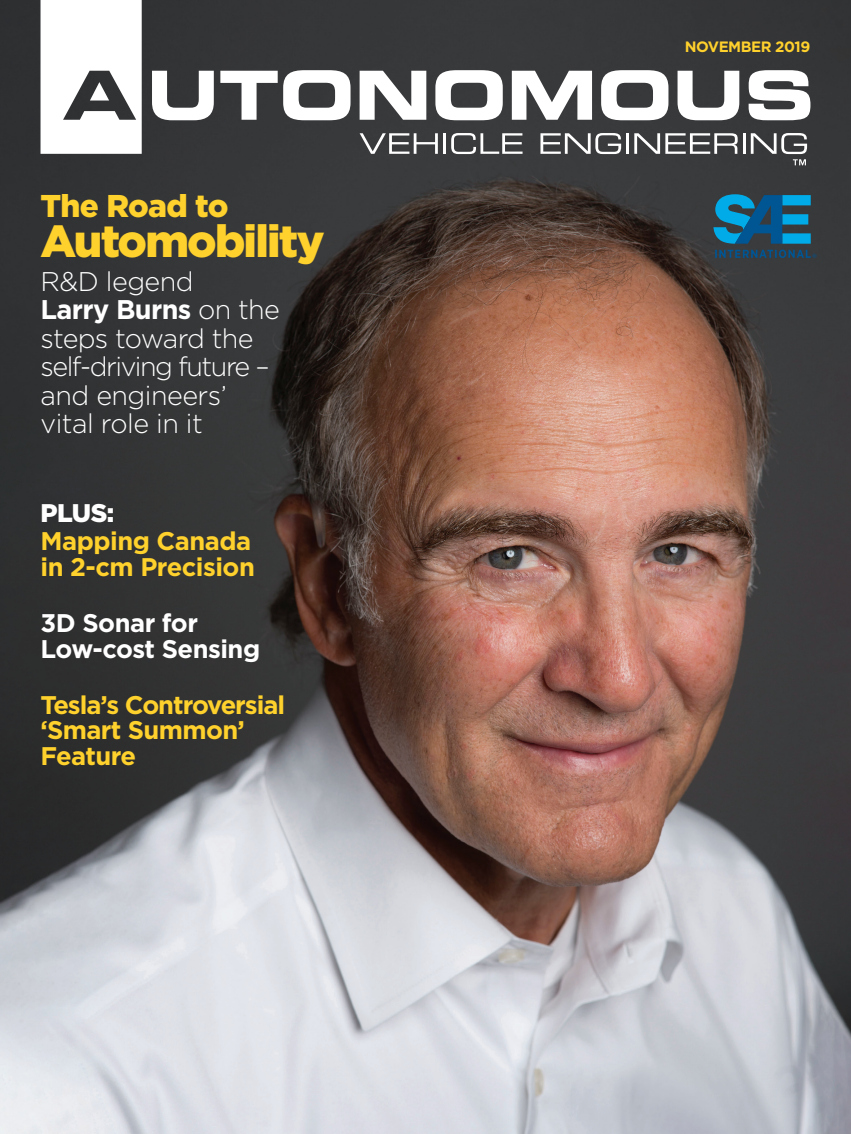
<style>
.page{position:relative;width:851px;height:1134px;background:#fff}
.page>*{position:absolute;margin:0;border:0;box-sizing:border-box;transform-origin:0 0}
.t1{font:900 45px "Gotham";letter-spacing:-.04em;color:#ffd12c}
.t2{font:900 31.5px "Gotham";letter-spacing:-.02em;color:#ffd12c}
.t3{font:300 27px/28.5px "Gotham";letter-spacing:-.025em;color:#fff}
.t4{font:700 25.5px/25.5px "Gotham";letter-spacing:-.025em;color:#ffd12c}
.t5{font:700 25.5px/25.5px "Gotham";letter-spacing:-.02em;color:#fff}
.t6{font:900 25.5px "Gotham";color:#fff}
.t7{font:700 15px "Gotham";letter-spacing:-.03em;color:#ffd12c}
.s1{font-weight:700}
</style>
<div class="page">
<img style="left:0;top:0;width:850px;height:1134px">
<svg style="left:152px;top:71px;width:62px;height:49px"></svg>
<svg style="left:220px;top:70px;width:130px;height:50px"></svg>
<svg style="left:359px;top:71px;width:67px;height:49px"></svg>
<svg style="left:435px;top:70px;width:67px;height:50px"></svg>
<svg style="left:512px;top:71px;width:80px;height:49px"></svg>
<svg style="left:601px;top:70px;width:67px;height:50px"></svg>
<svg style="left:677px;top:71px;width:62px;height:49px"></svg>
<svg style="left:748px;top:70px;width:62px;height:50px"></svg>
<svg style="left:359px;top:133px;width:79px;height:21px"></svg>
<hr style="left:443px;top:133px;width:3px;height:21px;background:#fff">
<svg style="left:451px;top:133px;width:71px;height:21px"></svg>
<svg style="left:540px;top:133px;width:81px;height:21px"></svg>
<hr style="left:626px;top:133px;width:3px;height:21px;background:#fff">
<svg style="left:634px;top:133px;width:103px;height:21px"></svg>
<hr style="left:742px;top:133px;width:3px;height:21px;background:#fff">
<svg style="left:41px;top:0;width:101px;height:154px"></svg>
<svg style="left:750px;top:133px;width:57px;height:32px"></svg>
<svg style="left:713px;top:194px;width:103px;height:64px;background:#1a6183"></svg>
<p class="t2" style="left:40px;top:184px;width:189px">The Road to</p>
<h1 class="t1" style="left:40px;top:210px;width:285px">Automobility</h1>
<p class="t3" style="left:40px;top:266px;width:241px">R&amp;D legend<br><span class="s1">Larry Burns</span> on the steps toward the self-driving future – and engineers’ vital role in it</p>
<p class="t6" style="left:40px;top:495px;width:75px">PLUS:</p>
<p class="t4" style="left:40px;top:528px;width:216px">Mapping Canada in 2-cm Precision</p>
<p class="t5" style="left:40px;top:610px;width:221px">3D Sonar for<br>Low-cost Sensing</p>
<p class="t4" style="left:40px;top:692px;width:246px">Tesla’s Controversial ‘Smart Summon’<br>Feature</p>
<p class="t7" style="left:684px;top:37px;width:127px">NOVEMBER 2019</p>
</div>
